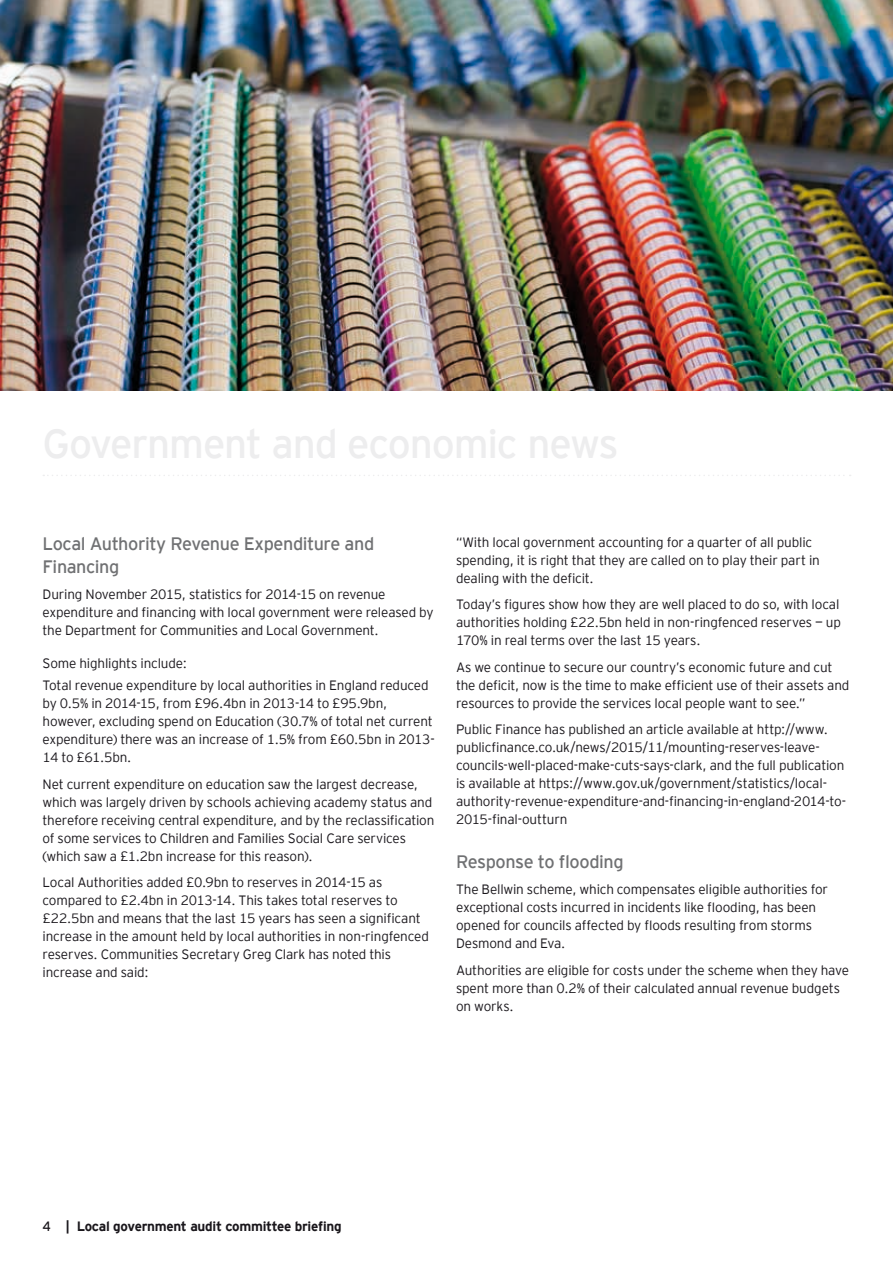
<style>
.page{position:relative;width:893px;height:1263px;background:#fff}
.page>*{position:absolute;margin:0;border:0;box-sizing:border-box;transform-origin:0 0}
.t1{font:18px/22.5px "EY Interstate";letter-spacing:-.025em;color:#707173}
.t2{font:300 13.5px/18px "EY Interstate";letter-spacing:-.015em;color:#1a171c}
.t3{font:700 13.5px "EY Interstate";letter-spacing:-.02em;color:#1a171c}
.s1{font-weight:400}
</style>
<div class="page">
<img style="left:0;top:0;width:893px;height:390px">
<svg style="left:43px;top:475px;width:808px;height:1px"></svg>
<h1 class="t1" style="left:43px;top:531px;width:333px">Local Authority Revenue Expenditure and<br>Financing</h1>
<p class="t2" style="left:43px;top:585px;width:393px">During November 2015, statistics for 2014-15 on revenue expenditure and financing with local government were released by the Department for Communities and Local Government.</p>
<p class="t2" style="left:43px;top:651px;width:388px;line-height:22.2px">Some highlights include:<br>Total revenue expenditure by local authorities in England reduced</p>
<p class="t2" style="left:43px;top:694px;width:394px">by 0.5% in 2014-15, from £96.4bn in 2013-14 to £95.9bn, however, excluding spend on Education (30.7% of total net current expenditure) there was an increase of 1.5% from £60.5bn in 2013- 14 to £61.5bn.</p>
<p class="t2" style="left:43px;top:774px;width:393px">Net current expenditure on education saw the largest decrease, which was largely driven by schools achieving academy status and therefore receiving central expenditure, and by the reclassification of some services to Children and Families Social Care services (which saw a £1.2bn increase for this reason).</p>
<p class="t2" style="left:43px;top:873px;width:388px">Local Authorities added £0.9bn to reserves in 2014-15 as compared to £2.4bn in 2013-14. This takes total reserves to £22.5bn and means that the last 15 years has seen a significant increase in the amount held by local authorities in non-ringfenced reserves. Communities Secretary Greg Clark has noted this increase and said:</p>
<p class="t2" style="left:456px;top:532px;width:365px">“With local government accounting for a quarter of all public spending, it is right that they are called on to play their part in dealing with the deficit.</p>
<p class="t2" style="left:456px;top:594px;width:386px;text-align:justify">Today’s figures show how they are well placed to do so, with local authorities holding £22.5bn held in non-ringfenced reserves — up 170% in real terms over the last 15 years.</p>
<p class="t2" style="left:456px;top:657px;width:395px">As we continue to secure our country’s economic future and cut the deficit, now is the time to make efficient use of their assets and resources to provide the services local people want to see.”</p>
<p class="t2" style="left:456px;top:719px;width:391px">Public Finance has published an article available at http://www. publicfinance.co.uk/news/2015/11/mounting-reserves-leave&shy;councils-well-placed-make-cuts-says-clark, and the full publication is available at https://www.gov.uk/government/statistics/local&shy;authority-revenue-expenditure-and-financing-in-england-2014-to-2015-final-outturn</p>
<h1 class="t1" style="left:456px;top:849px;width:169px">Response to flooding</h1>
<p class="t2" style="left:456px;top:880px;width:374px">The Bellwin scheme, which compensates eligible authorities for exceptional costs incurred in incidents like flooding, has been opened for councils affected by floods resulting from storms Desmond and Eva.</p>
<p class="t2" style="left:456px;top:960px;width:395px">Authorities are eligible for costs under the scheme when they have spent more than 0.2% of their calculated annual revenue budgets on works.</p>
<p class="t3" style="left:43px;top:1217px;width:301px"><span class="s1">4</span> | Local government audit committee briefing</p>
</div>
